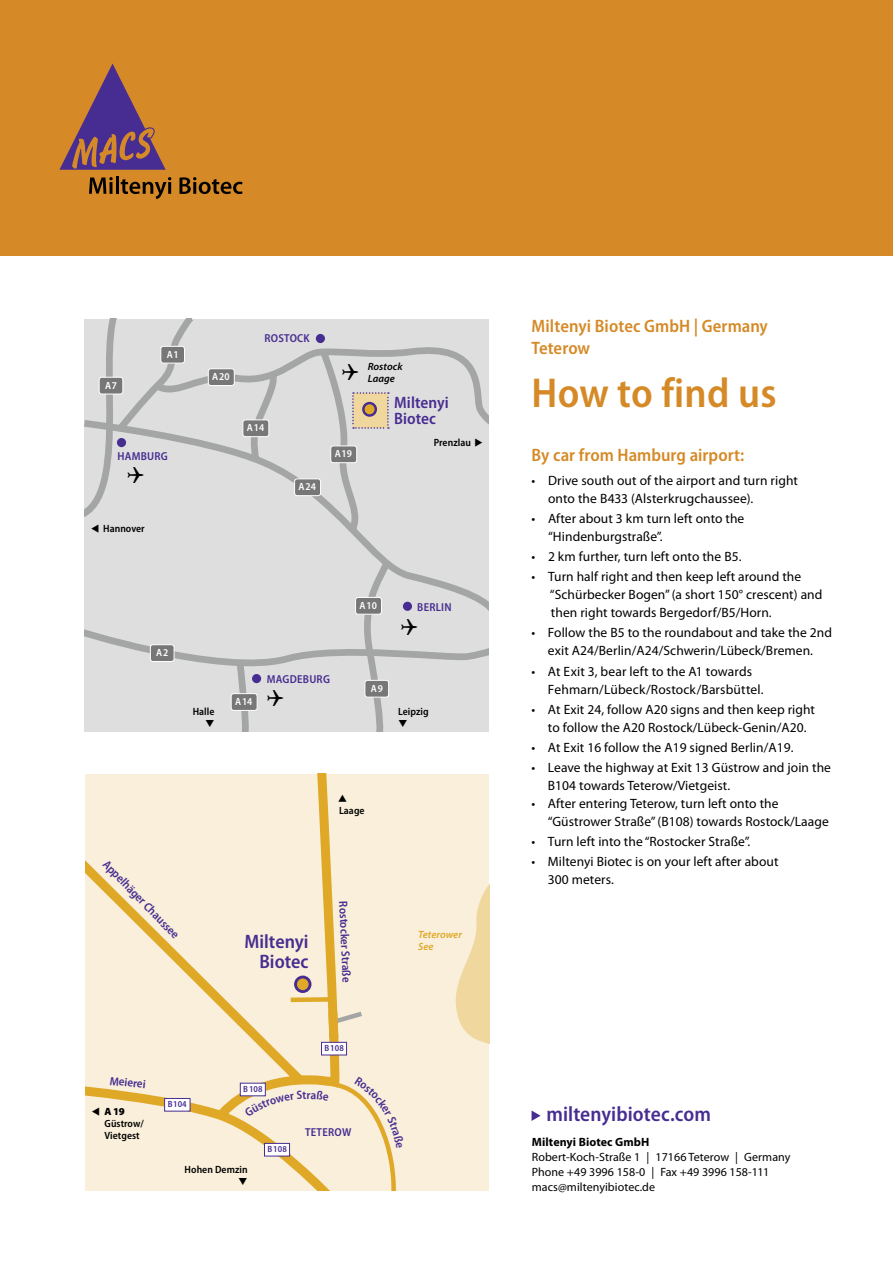
<style>
.page{position:relative;width:893px;height:1263px;background:#fff}
.page>*{position:absolute;margin:0;border:0;box-sizing:border-box;transform-origin:0 0}
.t1{font:600 semi-condensed 42px "Myriad Pro";letter-spacing:.005em;color:#d58a27}
.t2{font:600 semi-condensed 21px "Myriad Pro";letter-spacing:.005em;color:#472d91}
.t3{font:600 semi-condensed 19.5px/19.5px "Myriad Pro";color:#472d91;text-align:right}
.t4{font:600 semi-condensed 18px/22.5px "Myriad Pro";letter-spacing:.005em;color:#d58a27}
.t5{font:600 semi-condensed 16.5px/16.5px "Myriad Pro";letter-spacing:.005em;color:#472d91}
.t6{font:13.5px/18px "Myriad Pro";letter-spacing:.005em;color:#000}
.t7{font:12px/15px "Myriad Pro";letter-spacing:.005em;color:#000}
.t8{font:600 semi-condensed 12px "Myriad Pro";color:#472d91}
.t9{font:700 12px "Myriad Pro";letter-spacing:.005em;color:#000}
.t10{font:600 semi-condensed 11.55px "Myriad Pro";letter-spacing:.02em;color:#472d91}
.t11{font:600 semi-condensed 10.5px/12px "Myriad Pro";letter-spacing:.005em;color:#000}
.t12{font:600 semi-condensed 10.5px "Myriad Pro";letter-spacing:.005em;color:#fff}
.t13{font:italic 600 10.5px/12px "Myriad Pro";letter-spacing:.005em;color:#000}
.t14{font:italic 600 10.5px/12px "Myriad Pro";letter-spacing:.005em;color:#dfa827}
.t15{font:600 semi-condensed 9px "Myriad Pro";letter-spacing:.005em;color:#472d91}
.s1{font-weight:900;font-stretch:normal}
</style>
<div class="page">
<div style="left:0;top:0;width:893px;height:255px;background:#d58a27"></div>
<svg style="left:59px;top:63px;width:107px;height:107px"></svg>
<svg style="left:89px;top:177px;width:24px;height:17px"></svg>
<hr style="left:116px;top:177px;width:3px;height:17px;background:#000">
<svg style="left:121px;top:177px;width:50px;height:22px"></svg>
<svg style="left:179px;top:177px;width:64px;height:17px"></svg>
<svg style="left:85px;top:319px;width:404px;height:412px;background:#d9d9d9"></svg>
<svg style="left:352px;top:392px;width:37px;height:37px"></svg>
<svg style="left:363px;top:403px;width:13px;height:12px"></svg>
<div style="left:362px;top:402px;width:15px;height:15px;border:2px solid #472d91;border-radius:50%"></div>
<div style="left:403px;top:602px;width:9px;height:9px;background:#472d91;border-radius:50%"></div>
<div style="left:252px;top:674px;width:9px;height:9px;background:#472d91;border-radius:50%"></div>
<div style="left:316px;top:334px;width:9px;height:9px;background:#472d91;border-radius:50%"></div>
<div style="left:117px;top:438px;width:9px;height:9px;background:#472d91;border-radius:50%"></div>
<div style="left:99px;top:377px;width:24px;height:17px;background:#777;border-radius:3px"></div>
<div style="left:99px;top:377px;width:24px;height:17px;border:1px solid #fff;border-radius:3px"></div>
<div style="left:150px;top:645px;width:24px;height:16px;background:#777;border-radius:3px"></div>
<div style="left:150px;top:644px;width:25px;height:18px;border:1px solid #fff;border-radius:3px"></div>
<div style="left:161px;top:346px;width:23px;height:17px;background:#777;border-radius:3px"></div>
<div style="left:160px;top:346px;width:25px;height:18px;border:1px solid #fff;border-radius:3px"></div>
<div style="left:208px;top:369px;width:26px;height:16px;background:#777;border-radius:3px"></div>
<div style="left:208px;top:368px;width:27px;height:18px;border:1px solid #fff;border-radius:3px"></div>
<div style="left:331px;top:446px;width:26px;height:17px;background:#777;border-radius:3px"></div>
<div style="left:330px;top:445px;width:27px;height:18px;border:1px solid #fff;border-radius:3px"></div>
<div style="left:243px;top:420px;width:26px;height:17px;background:#777;border-radius:3px"></div>
<div style="left:242px;top:419px;width:27px;height:18px;border:1px solid #fff;border-radius:3px"></div>
<div style="left:231px;top:694px;width:26px;height:16px;background:#777;border-radius:3px"></div>
<div style="left:231px;top:693px;width:27px;height:18px;border:1px solid #fff;border-radius:3px"></div>
<div style="left:295px;top:479px;width:26px;height:17px;background:#777;border-radius:3px"></div>
<div style="left:294px;top:478px;width:27px;height:18px;border:1px solid #fff;border-radius:3px"></div>
<div style="left:356px;top:597px;width:25px;height:17px;background:#777;border-radius:3px"></div>
<div style="left:355px;top:597px;width:27px;height:18px;border:1px solid #fff;border-radius:3px"></div>
<div style="left:365px;top:680px;width:24px;height:17px;background:#777;border-radius:3px"></div>
<div style="left:364px;top:680px;width:25px;height:18px;border:1px solid #fff;border-radius:3px"></div>
<svg style="left:531px;top:1110px;width:10px;height:11px"></svg>
<div style="left:85px;top:774px;width:404px;height:417px;background:#f9efda"></div>
<svg style="left:85px;top:774px;width:255px;height:355px"></svg>
<div style="left:295px;top:977px;width:15px;height:14px;background:#dfa827;border-radius:50%"></div>
<div style="left:294px;top:975px;width:17px;height:18px;border:3px solid #472d91;border-radius:50%"></div>
<svg style="left:164px;top:1097px;width:27px;height:15px"></svg>
<svg style="left:455px;top:885px;width:34px;height:159px"></svg>
<svg style="left:286px;top:995px;width:76px;height:61px"></svg>
<svg style="left:342px;top:364px;width:16px;height:16px"></svg>
<svg style="left:401px;top:619px;width:16px;height:16px"></svg>
<svg style="left:267px;top:690px;width:16px;height:16px"></svg>
<svg style="left:128px;top:466px;width:16px;height:17px"></svg>
<svg style="left:399px;top:719px;width:8px;height:8px"></svg>
<svg style="left:206px;top:719px;width:8px;height:7px"></svg>
<svg style="left:239px;top:1076px;width:157px;height:115px"></svg>
<p class="t12" style="left:105px;top:379px;width:14px">A 7</p>
<p class="t12" style="left:167px;top:349px;width:14px">A 1</p>
<p class="t10" style="left:117px;top:450px;width:52px">HAMBURG</p>
<p class="t11" style="left:91px;top:523px;width:56px">▼ Hannover</p>
<p class="t12" style="left:212px;top:371px;width:19px">A 20</p>
<p class="t10" style="left:265px;top:332px;width:47px">ROSTOCK</p>
<p class="t12" style="left:247px;top:422px;width:19px">A 14</p>
<p class="t12" style="left:299px;top:481px;width:19px">A 24</p>
<p class="t12" style="left:335px;top:448px;width:19px">A 19</p>
<p class="t13" style="left:368px;top:361px;width:36px">Rostock<br>Laage</p>
<p class="t5" style="left:394px;top:394px;width:56px">Miltenyi<br>Biotec</p>
<p class="t11" style="left:434px;top:436px;width:51px">Prenzlau ◆</p>
<p class="t12" style="left:156px;top:647px;width:14px">A 2</p>
<p class="t11" style="left:193px;top:705px;width:23px">Halle</p>
<p class="t12" style="left:235px;top:696px;width:19px">A 14</p>
<p class="t10" style="left:267px;top:672px;width:65px">MAGDEBURG</p>
<p class="t12" style="left:359px;top:600px;width:19px">A 10</p>
<p class="t10" style="left:417px;top:601px;width:36px">BERLIN</p>
<p class="t12" style="left:371px;top:682px;width:14px">A 9</p>
<p class="t11" style="left:398px;top:706px;width:32px">Leipzig</p>
<p class="t8" style="left:110px;top:857px;width:106px;rotate:46deg">Appelhäger Chaussee</p>
<p class="t8" style="left:110px;top:1074px;width:38px;rotate:6deg">Meierei</p>
<p class="t11" style="left:339px;top:804px;width:27px">Laage</p>
<h3 class="t3" style="left:244px;top:932px;width:66px">Miltenyi<br>Biotec</h3>
<p class="t8" style="left:350px;top:901px;width:83px;rotate:87deg">Rostocker Straße</p>
<p class="t15" style="left:243px;top:1084px;width:21px">B 108</p>
<p class="t15" style="left:325px;top:1043px;width:21px">B 108</p>
<p class="t14" style="left:418px;top:929px;width:45px">Teterower<br>See</p>
<p class="t11" style="left:105px;top:1106px;width:41px;text-indent:-13px">▼ <span class="s1">A 19<br></span>Güstrow/<br>Vietgest</p>
<p class="t15" style="left:168px;top:1099px;width:20px">B 104</p>
<p class="t11" style="left:185px;top:1164px;width:64px">Hohen Demzin</p>
<p class="t15" style="left:267px;top:1144px;width:21px">B 108</p>
<p class="t10" style="left:305px;top:1126px;width:48px">TETEROW</p>
<h3 class="t4" style="left:531px;top:315px;width:238px">Miltenyi Biotec GmbH | Germany<br>Teterow</h3>
<h1 class="t1" style="left:531px;top:369px;width:246px">How to find us</h1>
<h3 class="t4" style="left:531px;top:444px;width:214px">By car from Hamburg airport:</h3>
<p class="t6" style="left:548px;top:472px;width:252px;text-indent:-17px">• Drive south out of the airport and turn right onto the B433 (Alsterkrugchaussee).</p>
<p class="t6" style="left:548px;top:510px;width:198px;text-indent:-16px">• After about 3 km turn left onto the “Hindenburgstraße”.</p>
<p class="t6" style="left:531px;top:548px;width:211px">• 2 km further, turn left onto the B5.</p>
<p class="t6" style="left:550px;top:568px;width:274px;text-indent:-18px">• Turn half right and then keep left around the “Schürbecker Bogen”(a short 150° crescent) and then right towards Bergedorf/B5/Horn.</p>
<p class="t6" style="left:531px;top:624px;width:302px;text-align:center">• Follow the B5 to the roundabout and take the 2nd exit A24/Berlin/A24/Schwerin/Lübeck/Bremen.</p>
<p class="t6" style="left:548px;top:662px;width:217px;text-indent:-16px">• At Exit 3, bear left to the A1 towards<br>Fehmarn/Lübeck/Rostock/Barsbüttel.</p>
<p class="t6" style="left:531px;top:700px;width:285px;text-align:center">• At Exit 24, follow A20 signs and then keep right to follow the A20 Rostock/Lübeck-Genin/A20.</p>
<p class="t6" style="left:531px;top:738px;width:264px">• At Exit 16 follow the A19 signed Berlin/A19.</p>
<p class="t6" style="left:548px;top:759px;width:285px;text-indent:-16px">• Leave the highway at Exit 13 Güstrow and join the<br>B104 towards Teterow/Vietgeist.</p>
<p class="t6" style="left:548px;top:795px;width:282px;text-indent:-16px">• After entering Teterow, turn left onto the “Güstrower Straße”(B108) towards Rostock/Laage</p>
<p class="t6" style="left:531px;top:833px;width:220px">• Turn left into the “Rostocker Straße”.</p>
<p class="t6" style="left:548px;top:853px;width:232px;text-indent:-16px">• Miltenyi Biotec is on your left after about<br>300 meters.</p>
<h2 class="t2" style="left:546px;top:1102px;width:166px">miltenyibiotec.com</h2>
<p class="t9" style="left:532px;top:1135px;width:119px">Miltenyi Biotec GmbH</p>
<p class="t7" style="left:532px;top:1150px;width:260px">Robert-Koch-Straße 1 | 17166 Teterow | Germany<br>Phone +49 3996 158-0 | Fax +49 3996 158-111 macs@miltenyibiotec.de</p>
</div>
